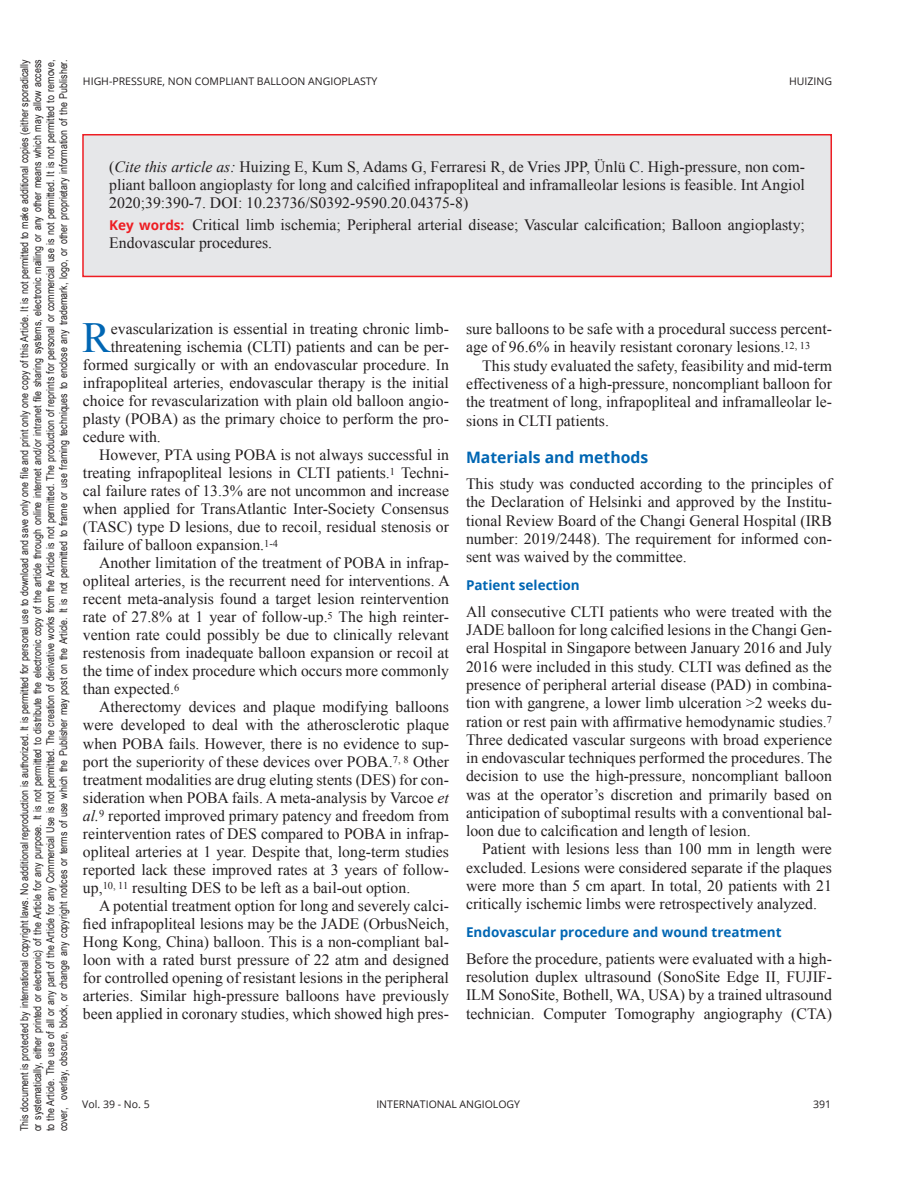
<style>
.page{position:relative;width:915px;height:1191px;background:#fff}
.page>*{position:absolute;margin:0;border:0;box-sizing:border-box;transform-origin:0 0}
.Paragraph_DropCap{font:42.9px "Times New Roman";color:#0166b3}
.Paragraph{font:15.75px/18px "Times New Roman";color:#231f20;text-align:justify}
.Paragraph_Post_Head{font:15.75px/18.3px "Times New Roman";color:#231f20;text-align:justify}
.Paragraph_DropCap-2{font:15.75px "Times New Roman";color:#231f20}
.CITAZIONE{font:15.75px/18px "Times New Roman";color:#231f20;text-align:justify}
.Keywords{font:15.75px/18px "Times New Roman";color:#231f20}
.Head1{font:700 15.75px "Open Sans";color:#0166b3}
.Head2{font:700 13.5px "Open Sans";color:#0166b3}
.t1{font:10.8px/13px "Arial Narrow";color:#231f20;text-align:justify}
.TESTATINA{font:10.5px "Open Sans";color:#231f20}
.PIEDINO{font:10.5px "Open Sans";color:#231f20}
.s1{font-style:italic}
.s2{font-family:"Open Sans";font-weight:700;font-size:13.5px;color:#ee1d23}
</style>
<div class="page">
<div style="left:83px;top:135px;width:748px;height:141px;background:#e6e7e9"></div>
<div style="left:82px;top:134px;width:749px;height:143px;border:2px solid #ee1d23"></div>
<p class="t1" style="left:18px;top:1131px;width:1073px;rotate:-90deg">This document is protected by international copyright laws. No additional reproduction is authorized. It is permitted for personal use to download and save only one file and print only one copy of this Article. It is not permitted to make additional copies (either sporadically or systematically, either printed or electronic) of the Article for any purpose. It is not permitted to distribute the electronic copy of the article through online internet and/or intranet file sharing systems, electronic mailing or any other means which may allow access to the Article. The use of all or any part of the Article for any Commercial Use is not permitted. The creation of derivative works from the Article is not permitted. The production of reprints for personal or commercial use is not permitted. It is not permitted to remove, cover, overlay, obscure, block, or change any copyright notices or terms of use which the Publisher may post on the Article. It is not permitted to frame or use framing techniques to enclose any trademark, logo, or other proprietary information of the Publisher.</p>
<p class="TESTATINA" style="left:83px;top:74px;width:94px">HIGH-PRESSURE, NON</p>
<p class="TESTATINA" style="left:195px;top:74px;width:47px">COMPLIANT</p>
<p class="TESTATINA" style="left:257px;top:74px;width:15px">BALLOON</p>
<p class="TESTATINA" style="left:308px;top:74px;width:9px">ANG</p>
<p class="TESTATINA" style="left:330px;top:74px;width:43px">IOPLASTY</p>
<p class="TESTATINA" style="left:788px;top:74px;width:36px">HUIZING</p>
<p class="CITAZIONE" style="left:109px;top:157px;width:697px">(<span class="s1">Cite this article as:</span> Huizing E, Kum S, Adams G, Ferraresi R, de Vries JPP, Ünlü C. High-pressure, non com&shy;pliant balloon angioplasty for long and calcified infrapopliteal and inframalleolar lesions is feasible. Int Angiol 2020;39:390-7. DOI: 10.23736/S0392-9590.20.04375-8)</p>
<p class="Keywords" style="left:109px;top:216px;width:697px"><span class="s2">Key words</span><span class="s2">:</span> Critical limb ischemia; Peripheral arterial disease; Vascular calcification; Balloon angioplasty;<br>Endovascular procedures.</p>
<p class="Paragraph_DropCap" style="left:82px;top:309px;width:30px">R</p>
<p class="Paragraph_DropCap-2" style="left:111px;top:318px;width:339px">evascularization is essential in treating chronic limb-</p>
<p class="Paragraph_DropCap-2" style="left:111px;top:336px;width:339px">threatening ischemia (CLTI) patients and can be per-</p>
<p class="Paragraph_DropCap-2" style="left:83px;top:354px;width:367px">formed surgically or with an endovascular procedure. In</p>
<p class="Paragraph_DropCap-2" style="left:83px;top:372px;width:367px">infrapopliteal arteries, endovascular therapy is the initial</p>
<p class="Paragraph_DropCap-2" style="left:83px;top:390px;width:367px">choice for revascularization with plain old balloon angio-</p>
<p class="Paragraph_DropCap-2" style="left:83px;top:408px;width:367px">plasty (POBA) as the primary choice to perform the pro-</p>
<p class="Paragraph_DropCap-2" style="left:83px;top:426px;width:79px">cedure with.</p>
<p class="Paragraph" style="left:83px;top:446px;width:367px;text-indent:16px">However, PTA using POBA is not always successful in treating infrapopliteal lesions in CLTI patients.<sup>1</sup> Techni&shy;cal failure rates of 13.3% are not uncommon and increase when applied for TransAtlantic Inter-Society Consensus (TASC) type D lesions, due to recoil, residual stenosis or failure of balloon expansion.<sup>1-4</sup></p>
<p class="Paragraph" style="left:83px;top:554px;width:368px;text-indent:16px">Another limitation of the treatment of POBA in infrap&shy;opliteal arteries, is the recurrent need for interventions. A recent meta-analysis found a target lesion reintervention rate of 27.8% at 1 year of follow-up.<sup>5</sup> The high reinter&shy;vention rate could possibly be due to clinically relevant restenosis from inadequate balloon expansion or recoil at the time of index procedure which occurs more commonly than expected.<sup>6</sup></p>
<p class="Paragraph" style="left:83px;top:698px;width:367px;text-indent:16px">Atherectomy devices and plaque modifying balloons were developed to deal with the atherosclerotic plaque when POBA fails. However, there is no evidence to sup&shy;port the superiority of these devices over POBA.<sup>7,</sup> <sup>8</sup> Other treatment modalities are drug eluting stents (DES) for con&shy;sideration when POBA fails. A meta-analysis by Varcoe <span class="s1">et al.</span><sup>9</sup> reported improved primary patency and freedom from reintervention rates of DES compared to POBA in infrap&shy;opliteal arteries at 1 year. Despite that, long-term studies reported lack these improved rates at 3 years of follow&shy;up,<sup>10,</sup> <sup>11</sup> resulting DES to be left as a bail-out option.</p>
<p class="Paragraph" style="left:83px;top:896px;width:367px;text-indent:16px">A potential treatment option for long and severely calci&shy;fied infrapopliteal lesions may be the JADE (OrbusNeich, Hong Kong, China) balloon. This is a non-compliant bal&shy;loon with a rated burst pressure of 22 atm and designed for controlled opening of resistant lesions in the peripheral arteries. Similar high-pressure balloons have previously been applied in coronary studies, which showed high pres-</p>
<p class="Paragraph" style="left:466px;top:319px;width:367px">sure balloons to be safe with a procedural success percent&shy;age of 96.6% in heavily resistant coronary lesions.<sup>12,</sup> <sup>13</sup></p>
<p class="Paragraph" style="left:466px;top:356px;width:367px;text-indent:16px">This study evaluated the safety, feasibility and mid-term effectiveness of a high-pressure, noncompliant balloon for the treatment of long, infrapopliteal and inframalleolar le&shy;sions in CLTI patients.</p>
<p class="Head1" style="left:466px;top:446px;width:184px">Materials and methods</p>
<p class="Paragraph_Post_Head" style="left:466px;top:474px;width:367px">This study was conducted according to the principles of the Declaration of Helsinki and approved by the Institu&shy;tional Review Board of the Changi General Hospital (IRB number: 2019/2448). The requirement for informed con&shy;sent was waived by the committee.</p>
<p class="Head2" style="left:466px;top:576px;width:115px">Patient selection</p>
<p class="Paragraph_Post_Head" style="left:466px;top:602px;width:367px">All consecutive CLTI patients who were treated with the JADE balloon for long calcified lesions in the Changi Gen&shy;eral Hospital in Singapore between January 2016 and July 2016 were included in this study. CLTI was defined as the presence of peripheral arterial disease (PAD) in combina&shy;tion with gangrene, a lower limb ulceration &gt;2 weeks du&shy;ration or rest pain with affirmative hemodynamic studies.<sup>7<br></sup>Three dedicated vascular surgeons with broad experience in endovascular techniques performed the procedures. The decision to use the high-pressure, noncompliant balloon was at the operator’s discretion and primarily based on anticipation of suboptimal results with a conventional bal&shy;loon due to calcification and length of lesion.</p>
<p class="Paragraph" style="left:466px;top:839px;width:367px;text-indent:16px">Patient with lesions less than 100 mm in length were excluded. Lesions were considered separate if the plaques were more than 5 cm apart. In total, 20 patients with 21 critically ischemic limbs were retrospectively analyzed.</p>
<p class="Head2" style="left:466px;top:922px;width:317px">Endovascular procedure and wound treatment</p>
<p class="Paragraph_Post_Head" style="left:466px;top:949px;width:367px">Before the procedure, patients were evaluated with a high&shy;resolution duplex ultrasound (SonoSite Edge II, FUJIF-ILM SonoSite, Bothell, WA, USA) by a trained ultrasound technician. Computer Tomography angiography (CTA)</p>
<p class="PIEDINO" style="left:82px;top:1097px;width:69px">VOL. 39 - NO. 5</p>
<p class="PIEDINO" style="left:376px;top:1097px;width:145px">INTERNATI ONAL ANGI OLOGY</p>
<p class="PIEDINO" style="left:813px;top:1097px;width:20px">391</p>
</div>
